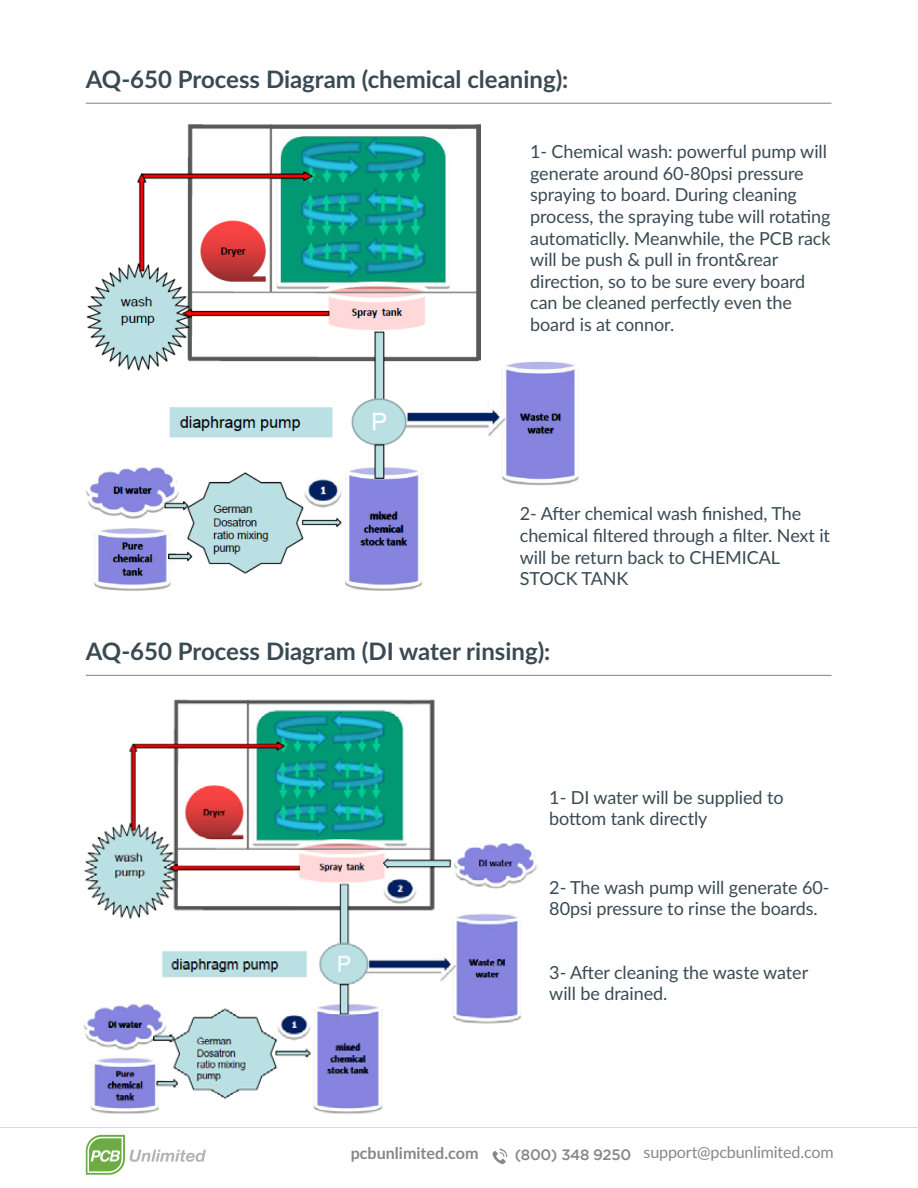
<style>
.page{position:relative;width:918px;height:1188px;background:#fff}
.page>*{position:absolute;margin:0;border:0;box-sizing:border-box;transform-origin:0 0}
.t1{font:700 24px "Lato";color:#3a4a53}
.t2{font:18px/21.6px "Lato";letter-spacing:-.005em;color:#3a4a53}
.t3{font:16.05px "Lato";letter-spacing:-.01em;color:#88868a}
.t4{font:700 16.05px "Lato";color:#88868a}
</style>
<div class="page">
<img style="left:84px;top:675px;width:453px;height:460px">
<svg style="left:86px;top:1135px;width:120px;height:40px"></svg>
<hr style="left:0;top:1127px;width:918px;height:1px;background:#d8d9dd">
<svg style="left:493px;top:1148px;width:14px;height:16px"></svg>
<img style="left:85px;top:102px;width:508px;height:489px">
<hr style="left:86px;top:103px;width:745px;height:1px;background:#818181">
<hr style="left:86px;top:675px;width:745px;height:1px;background:#818181">
<h1 class="t1" style="left:86px;top:62px;width:484px">AQ-650 Process Diagram (chemical cleaning):</h1>
<p class="t2" style="left:530px;top:140px;width:302px">1- Chemical wash: powerful pump will generate around 60-80psi pressure spraying to board. During cleaning process, the spraying tube will rotating automaticlly. Meanwhile, the PCB rack will be push &amp; pull in front&amp;rear direction, so to be sure every board can be cleaned perfectly even the board is at connor.</p>
<p class="t2" style="left:520px;top:502px;width:312px">2- After chemical wash finished, The chemical filtered through a filter. Next it will be return back to CHEMICAL<br>STOCK TANK</p>
<h1 class="t1" style="left:86px;top:634px;width:466px">AQ-650 Process Diagram (DI water rinsing):</h1>
<p class="t2" style="left:549px;top:786px;width:236px">1- DI water will be supplied to bottom tank directly</p>
<p class="t2" style="left:549px;top:876px;width:282px">2- The wash pump will generate 60-<br>80psi pressure to rinse the boards.</p>
<p class="t2" style="left:549px;top:961px;width:260px">3- After cleaning the waste water will be drained.</p>
<p class="t4" style="left:351px;top:1142px;width:129px">pcbunlimited.com</p>
<p class="t3" style="left:515px;top:1141px;width:320px"><sub>(800)</sub> <sub>348</sub> <sub>9250</sub> support@pcbunlimited.com</p>
</div>
